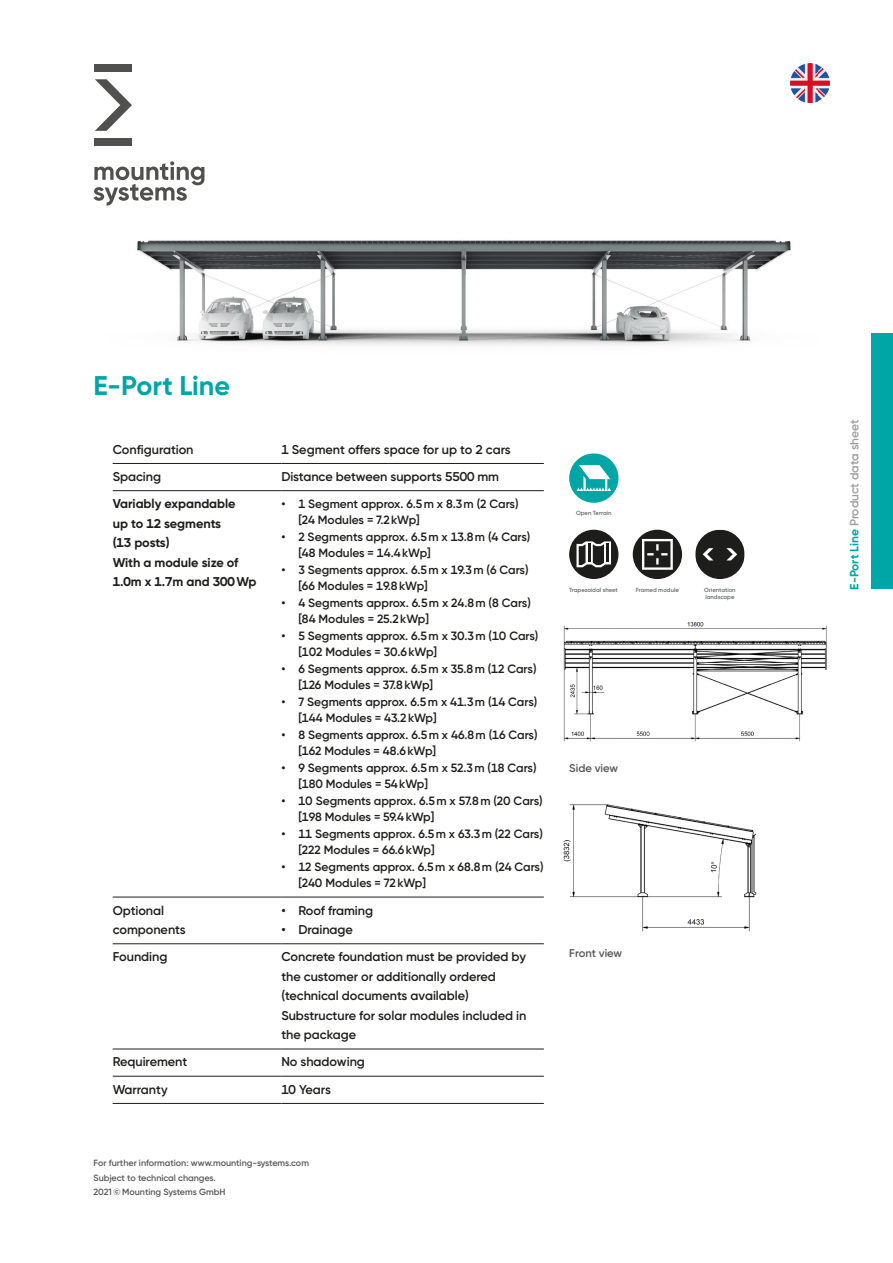
<style>
.page{position:relative;width:893px;height:1263px;background:#fff}
.page>*{position:absolute;margin:0;border:0;box-sizing:border-box;transform-origin:0 0}
.t1{font:700 27px "Gilroy";letter-spacing:-.005em;color:#00a6a6}
.t2{font:600 12.75px/19.5px "Gilroy";letter-spacing:-.005em;color:#1d1d1b}
.t3{font:700 12.75px/19.5px "Gilroy";letter-spacing:-.005em;color:#1d1d1b}
.t4{font:600 12px/16.5px "Gilroy";letter-spacing:-.005em;color:#1d1d1b}
.t5{font:600 12px "Gilroy";letter-spacing:-.005em;color:#9d9d9d}
.t6{font:600 11.25px "Gilroy";letter-spacing:-.005em;color:#575756}
.t7{font:600 9px/14.2px "Gilroy";letter-spacing:-.005em;color:#575756}
.t8{font:600 6px/7.2px "Gilroy";letter-spacing:-.005em;color:#676b6d}
.s1{font-weight:700;color:#00a6a6}
</style>
<div class="page">
<img style="left:107px;top:63px;width:710px;height:283px">
<img style="left:791px;top:64px;width:38px;height:38px">
<div style="left:872px;top:334px;width:21px;height:255px;background:#00a6a6"></div>
<svg style="left:633px;top:530px;width:49px;height:49px"></svg>
<svg style="left:695px;top:530px;width:50px;height:49px"></svg>
<svg style="left:569px;top:530px;width:49px;height:49px"></svg>
<svg style="left:569px;top:453px;width:49px;height:50px"></svg>
<hr style="left:113px;top:463px;width:168px;height:1px;background:#1d1d1b">
<hr style="left:281px;top:463px;width:263px;height:1px;background:#1d1d1b">
<hr style="left:113px;top:490px;width:168px;height:1px;background:#1d1d1b">
<hr style="left:281px;top:490px;width:263px;height:1px;background:#1d1d1b">
<hr style="left:113px;top:897px;width:168px;height:1px;background:#1d1d1b">
<hr style="left:281px;top:897px;width:263px;height:1px;background:#1d1d1b">
<hr style="left:113px;top:943px;width:168px;height:1px;background:#1d1d1b">
<hr style="left:281px;top:943px;width:263px;height:1px;background:#1d1d1b">
<hr style="left:113px;top:1048px;width:168px;height:1px;background:#1d1d1b">
<hr style="left:281px;top:1048px;width:263px;height:1px;background:#1d1d1b">
<hr style="left:113px;top:1076px;width:168px;height:1px;background:#1d1d1b">
<hr style="left:281px;top:1076px;width:263px;height:1px;background:#1d1d1b">
<hr style="left:113px;top:1103px;width:168px;height:1px;background:#1d1d1b">
<hr style="left:281px;top:1103px;width:263px;height:1px;background:#1d1d1b">
<img style="left:563px;top:622px;width:264px;height:120px">
<img style="left:563px;top:804px;width:194px;height:128px">
<svg style="left:94px;top:161px;width:110px;height:45px"></svg>
<svg style="left:95px;top:79px;width:37px;height:52px"></svg>
<div style="left:94px;top:139px;width:38px;height:7px;background:#50514f"></div>
<div style="left:94px;top:64px;width:38px;height:8px;background:#50514f"></div>
<h1 class="t1" style="left:94px;top:369px;width:138px">E-Port Line</h1>
<p class="t2" style="left:113px;top:439px;width:82px">Configuration</p>
<p class="t2" style="left:281px;top:439px;width:231px">1 Segment offers space for up to 2 cars</p>
<p class="t2" style="left:113px;top:467px;width:50px">Spacing</p>
<p class="t2" style="left:281px;top:467px;width:219px">Distance between supports 5500 mm</p>
<p class="t3" style="left:113px;top:494px;width:145px">Variably expandable<br>up to 12 segments<br>(13 posts)<br>With a module size of<br>1.0m x 1.7m and 300Wp</p>
<p class="t4" style="left:298px;top:495px;width:222px;text-indent:-17px">• 1 Segment approx. 6.5 m x 8.3 m (2 Cars) [24 Modules = 7.2 kWp]</p>
<p class="t4" style="left:298px;top:528px;width:234px;text-indent:-17px">• 2 Segments approx. 6.5 m x 13.8 m (4 Cars) [48 Modules = 14.4 kWp]</p>
<p class="t4" style="left:298px;top:561px;width:232px;text-indent:-17px">• 3 Segments approx. 6.5 m x 19.3 m (6 Cars) [66 Modules = 19.8 kWp]</p>
<p class="t4" style="left:298px;top:594px;width:234px;text-indent:-17px">• 4 Segments approx. 6.5 m x 24.8 m (8 Cars) [84 Modules = 25.2 kWp]</p>
<p class="t4" style="left:298px;top:627px;width:242px;text-indent:-17px">• 5 Segments approx. 6.5 m x 30.3 m (10 Cars) [102 Modules = 30.6 kWp]</p>
<p class="t4" style="left:298px;top:660px;width:240px;text-indent:-17px">• 6 Segments approx. 6.5 m x 35.8 m (12 Cars) [126 Modules = 37.8 kWp]</p>
<p class="t4" style="left:298px;top:693px;width:240px;text-indent:-17px">• 7 Segments approx. 6.5 m x 41.3 m (14 Cars) [144 Modules = 43.2 kWp]</p>
<p class="t4" style="left:298px;top:726px;width:241px;text-indent:-17px">• 8 Segments approx. 6.5 m x 46.8 m (16 Cars) [162 Modules = 48.6 kWp]</p>
<p class="t4" style="left:298px;top:759px;width:240px;text-indent:-17px">• 9 Segments approx. 6.5 m x 52.3 m (18 Cars) [180 Modules = 54 kWp]</p>
<p class="t4" style="left:298px;top:792px;width:246px;text-indent:-17px">• 10 Segments approx. 6.5 m x 57.8 m (20 Cars) [198 Modules = 59.4 kWp]</p>
<p class="t4" style="left:298px;top:825px;width:246px;text-indent:-17px">• 11 Segments approx. 6.5 m x 63.3 m (22 Cars) [222 Modules = 66.6 kWp]</p>
<p class="t4" style="left:298px;top:858px;width:247px;text-indent:-17px">• 12 Segments approx. 6.5 m x 68.8 m (24 Cars) [240 Modules = 72 kWp]</p>
<p class="t2" style="left:113px;top:900px;width:74px">Optional components</p>
<p class="t2" style="left:281px;top:900px;width:93px">• Roof framing</p>
<p class="t2" style="left:281px;top:920px;width:73px">• Drainage</p>
<p class="t2" style="left:113px;top:947px;width:56px">Founding</p>
<p class="t2" style="left:281px;top:947px;width:247px">Concrete foundation must be provided by the customer or additionally ordered (technical documents available)<br>Substructure for solar modules included in the package</p>
<p class="t2" style="left:113px;top:1052px;width:76px">Requirement</p>
<p class="t2" style="left:281px;top:1052px;width:85px">No shadowing</p>
<p class="t2" style="left:113px;top:1079px;width:57px">Warranty</p>
<p class="t2" style="left:281px;top:1079px;width:51px">10 Years</p>
<p class="t7" style="left:94px;top:1156px;width:217px">For further information: www.mounting-systems.com<br>Subject to technical changes.<br>2021 © Mounting Systems GmbH</p>
<p class="t8" style="left:576px;top:509px;width:37px">Open Terrain</p>
<p class="t8" style="left:569px;top:586px;width:50px">Trapezoidal sheet</p>
<p class="t8" style="left:636px;top:586px;width:45px">Framed module</p>
<p class="t8" style="left:704px;top:586px;width:33px">Orientation landscape</p>
<p class="t6" style="left:569px;top:761px;width:50px">Side view</p>
<p class="t6" style="left:569px;top:946px;width:54px">Front view</p>
<p class="t5" style="left:847px;top:590px;width:171px;rotate:-90deg"><span class="s1">E-Port Line</span> Product data sheet</p>
</div>
